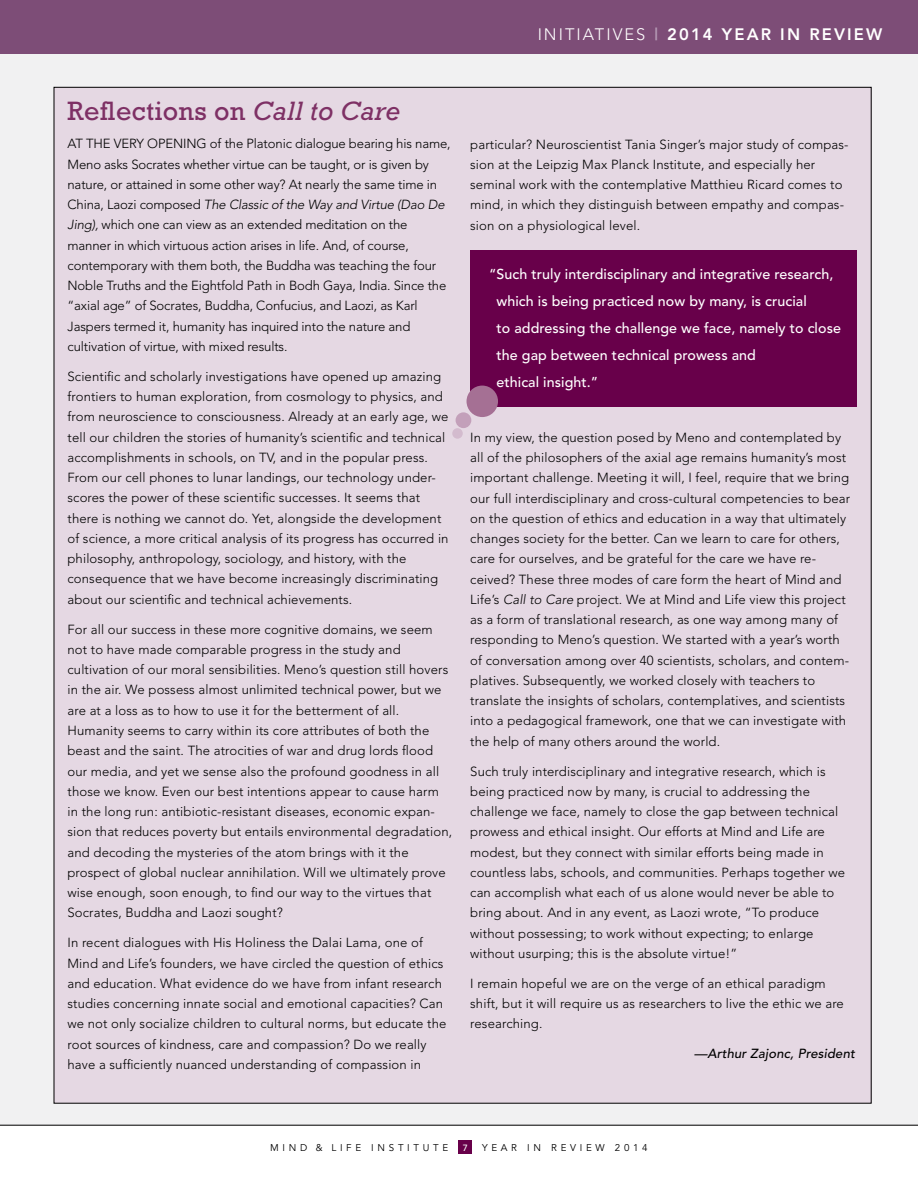
<style>
.page{position:relative;width:918px;height:1188px;background:#fff}
.page>*{position:absolute;margin:0;border:0;box-sizing:border-box;transform-origin:0 0}
.t1{font:27px "Rockwell Std";letter-spacing:.01em;color:#7e3065}
.t2{font:800 16.5px "Avenir";letter-spacing:.13em;color:#fff}
.t3{font:500 14.25px/27px "Avenir";letter-spacing:.005em;color:#fff}
.t4{font:300 13.2px/20.2px "Avenir";letter-spacing:.01em;color:#000}
.t5{font:300 13.2px/20.2px "Avenir";letter-spacing:-.01em;color:#000}
.t6{font:italic 500 13.2px "Avenir";letter-spacing:.01em;color:#000}
.t7{font:9.75px "Avenir";letter-spacing:.38em;color:#000}
.t8{font:500 9px "Avenir";color:#fff}
.s1{font-weight:300}
.s2{color:#b296b2}
.s3{font-style:italic}
</style>
<div class="page">
<div style="left:459px;top:1141px;width:13px;height:13px;background:#68004a"></div>
<div style="left:0;top:0;width:918px;height:54px;background:#7d4d77"></div>
<div style="left:0;top:54px;width:918px;height:1071px;background:#f1f1f2"></div>
<div style="left:54px;top:87px;width:817px;height:1016px;background:#e5d8e3"></div>
<hr style="left:0;top:1125px;width:918px;height:1px;background:#000">
<div style="left:470px;top:250px;width:387px;height:157px;background:#68004a"></div>
<div style="left:467px;top:386px;width:31px;height:31px;background:#a57094;border-radius:50%"></div>
<div style="left:456px;top:412px;width:15px;height:16px;background:#c3a0ba;border-radius:50%"></div>
<div style="left:452px;top:428px;width:11px;height:11px;background:#d3bbce;border-radius:50%"></div>
<p class="t2" style="left:538px;top:24px;width:346px"><span class="s1">INITIATIVES</span> <span class="s2">|</span> 2014 YEAR IN REVIEW</p>
<h1 class="t1" style="left:68px;top:96px;width:334px">Reflections on <span class="s3">Call to Care</span></h1>
<p class="t5" style="left:68px;top:134px;width:385px">AT THE VERY OPENING of the Platonic dialogue bearing his name, Meno asks Socrates whether virtue can be taught, or is given by nature, or attained in some other way? At nearly the same time in China, Laozi composed <span class="s3">The Classic of the Way and Virtue (Dao De Jing),</span> which one can view as an extended meditation on the manner in which virtuous action arises in life. And, of course, contemporary with them both, the Buddha was teaching the four Noble Truths and the Eightfold Path in Bodh Gaya, India. Since the “axial age” of Socrates, Buddha, Confucius, and Laozi, as Karl Jaspers termed it, humanity has inquired into the nature and cultivation of virtue, with mixed results.</p>
<p class="t4" style="left:68px;top:366px;width:383px">Scientific and scholarly investigations have opened up amazing frontiers to human exploration, from cosmology to physics, and from neuroscience to consciousness. Already at an early age, we tell our children the stories of humanity’s scientific and technical accomplishments in schools, on TV, and in the popular press.<br>From our cell phones to lunar landings, our technology under&shy;scores the power of these scientific successes. It seems that there is nothing we cannot do. Yet, alongside the development of science, a more critical analysis of its progress has occurred in philosophy, anthropology, sociology, and history, with the consequence that we have become increasingly discriminating about our scientific and technical achievements.</p>
<p class="t4" style="left:68px;top:619px;width:386px">For all our success in these more cognitive domains, we seem not to have made comparable progress in the study and cultivation of our moral sensibilities. Meno’s question still hovers in the air. We possess almost unlimited technical power, but we are at a loss as to how to use it for the betterment of all.<br>Humanity seems to carry within its core attributes of both the beast and the saint. The atrocities of war and drug lords flood our media, and yet we sense also the profound goodness in all those we know. Even our best intentions appear to cause harm in the long run: antibiotic-resistant diseases, economic expan&shy;sion that reduces poverty but entails environmental degradation, and decoding the mysteries of the atom brings with it the prospect of global nuclear annihilation. Will we ultimately prove wise enough, soon enough, to find our way to the virtues that Socrates, Buddha and Laozi sought?</p>
<p class="t4" style="left:68px;top:933px;width:380px">In recent dialogues with His Holiness the Dalai Lama, one of Mind and Life’s founders, we have circled the question of ethics and education. What evidence do we have from infant research studies concerning innate social and emotional capacities? Can we not only socialize children to cultural norms, but educate the root sources of kindness, care and compassion? Do we really have a sufficiently nuanced understanding of compassion in</p>
<p class="t4" style="left:470px;top:134px;width:380px">particular? Neuroscientist Tania Singer’s major study of compas&shy;sion at the Leipzig Max Planck Institute, and especially her seminal work with the contemplative Matthieu Ricard comes to mind, in which they distinguish between empathy and compas&shy;sion on a physiological level.</p>
<p class="t3" style="left:497px;top:261px;width:346px;text-indent:-7px">“Such truly interdisciplinary and integrative research, which is being practiced now by many, is crucial<br>to addressing the challenge we face, namely to close the gap between technical prowess and<br>ethical insight.”</p>
<p class="t4" style="left:470px;top:427px;width:382px">In my view, the question posed by Meno and contemplated by all of the philosophers of the axial age remains humanity’s most important challenge. Meeting it will, I feel, require that we bring our full interdisciplinary and cross-cultural competencies to bear on the question of ethics and education in a way that ultimately changes society for the better. Can we learn to care for others, care for ourselves, and be grateful for the care we have re&shy;ceived? These three modes of care form the heart of Mind and Life’s <span class="s3">Call to Care</span> project. We at Mind and Life view this project as a form of translational research, as one way among many of responding to Meno’s question. We started with a year’s worth of conversation among over 40 scientists, scholars, and contem&shy;platives. Subsequently, we worked closely with teachers to translate the insights of scholars, contemplatives, and scientists into a pedagogical framework, one that we can investigate with the help of many others around the world.</p>
<p class="t4" style="left:470px;top:761px;width:376px">Such truly interdisciplinary and integrative research, which is being practiced now by many, is crucial to addressing the challenge we face, namely to close the gap between technical prowess and ethical insight. Our efforts at Mind and Life are modest, but they connect with similar efforts being made in countless labs, schools, and communities. Perhaps together we can accomplish what each of us alone would never be able to bring about. And in any event, as Laozi wrote, “To produce without possessing; to work without expecting; to enlarge without usurping; this is the absolute virtue!”</p>
<p class="t4" style="left:470px;top:973px;width:375px">I remain hopeful we are on the verge of an ethical paradigm shift, but it will require us as researchers to live the ethic we are researching.</p>
<p class="t6" style="left:694px;top:1046px;width:162px">—Arthur Zajonc, President</p>
<p class="t7" style="left:270px;top:1142px;width:180px">MIND &amp; LIFE INSTITUTE</p>
<p class="t8" style="left:463px;top:1142px;width:7px">7</p>
<p class="t7" style="left:482px;top:1142px;width:167px">YEAR IN REVIEW 2014</p>
</div>
